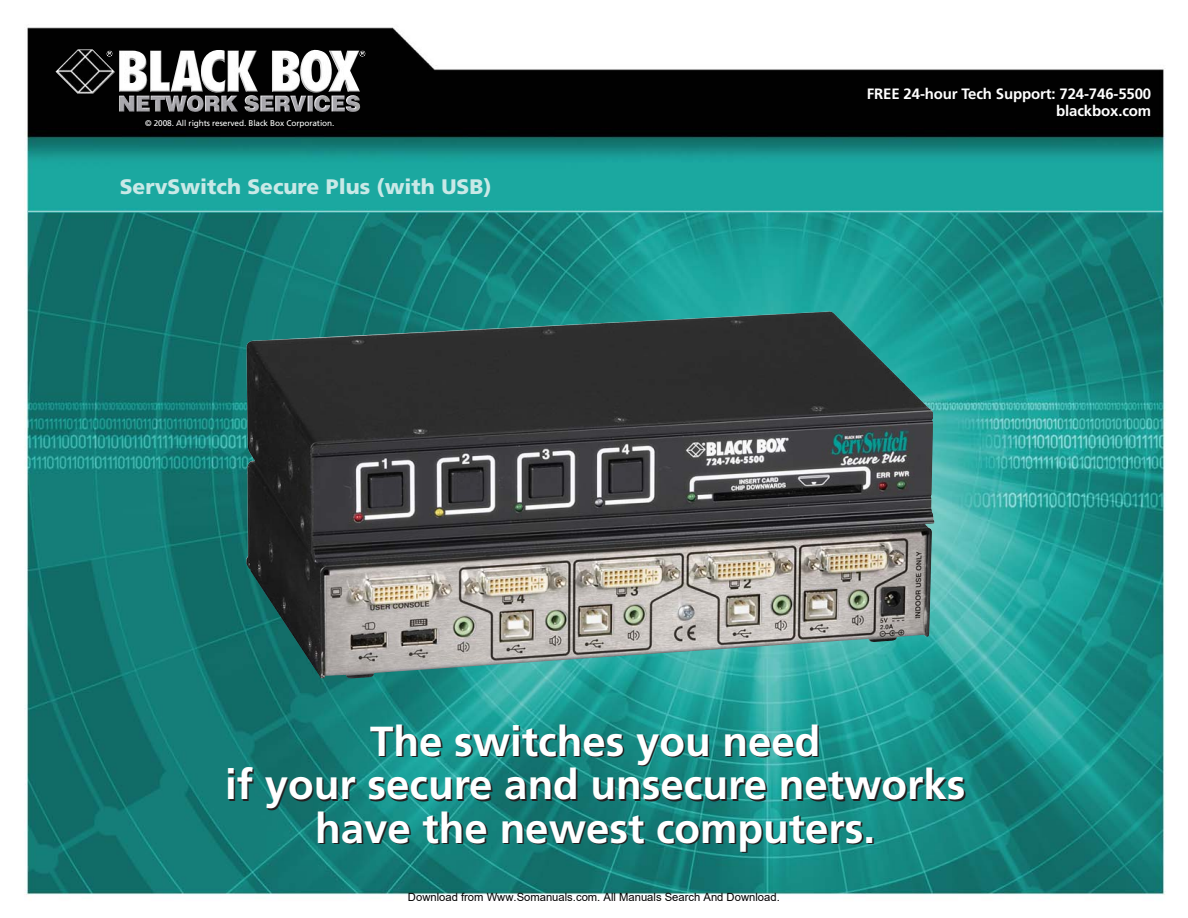
<style>
.page{position:relative;width:1188px;height:918px;background:#fff}
.page>*{position:absolute;margin:0;border:0;box-sizing:border-box;transform-origin:0 0}
.t1{font:700 42px/43.5px "Frutiger";color:#fff;text-align:center}
.t2{font:900 21px "Frutiger";color:#c9e9e7}
.t3{font:700 15px/16.5px "Frutiger";letter-spacing:-.01em;color:#fff;text-align:right}
.t4{font:11.25px "Arial";color:#000}
.t5{font:8.25px "Frutiger";letter-spacing:-.01em;color:#fff}
</style>
<div class="page">
<img style="left:25px;top:27px;width:1141px;height:868px">
<img style="left:246px;top:310px;width:688px;height:369px">
<img style="left:119px;top:51px;width:241px;height:62px">
<hr style="left:28px;top:211px;width:1135px;height:1px;background:#95d5d4">
<p class="t5" style="left:145px;top:120px;width:191px">© 2008. All rights reserved. Black Box Corporation.</p>
<p class="t2" style="left:120px;top:178px;width:373px">ServSwitch Secure Plus (with USB)</p>
<p class="t3" style="left:867px;top:87px;width:286px">FREE 24-hour Tech Support: 724-746-5500 blackbox.com</p>
<p class="t1" style="left:225px;top:723px;width:742px">The switches you need<br>if your secure and unsecure networks have the newest computers.</p>
<p class="t4" style="left:408px;top:890px;width:373px">Download from Www.Somanuals.com. All Manuals Search And Download.</p>
</div>
